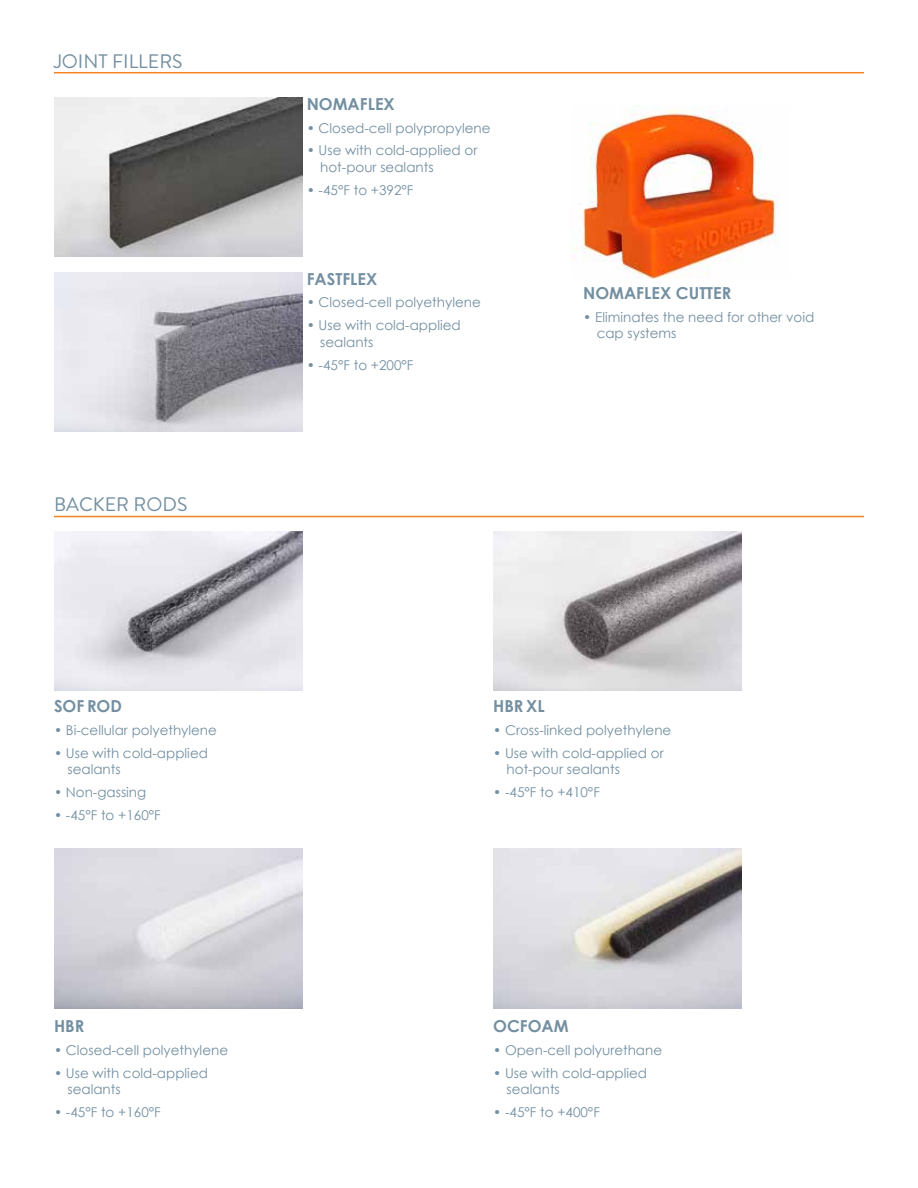
<style>
.page{position:relative;width:918px;height:1188px;background:#fff}
.page>*{position:absolute;margin:0;border:0;box-sizing:border-box;transform-origin:0 0}
.t1{font:19.5px "Brandon Grotesque";color:#738fa1}
.t2{font:700 16.5px "Century Gothic";color:#738fa1}
.t3{font:13.5px/16.2px "Century Gothic";color:#738fa1}
</style>
<div class="page">
<img style="left:54px;top:531px;width:249px;height:160px">
<img style="left:493px;top:531px;width:249px;height:160px">
<img style="left:493px;top:849px;width:249px;height:159px">
<img style="left:54px;top:272px;width:249px;height:159px">
<img style="left:54px;top:97px;width:249px;height:160px">
<hr style="left:54px;top:72px;width:810px;height:1px;background:#f58220">
<hr style="left:54px;top:516px;width:810px;height:1px;background:#f58220">
<img style="left:572px;top:106px;width:206px;height:173px">
<h1 class="t1" style="left:54px;top:48px;width:130px">JOINT FILLERS</h1>
<h1 class="t1" style="left:54px;top:491px;width:135px">BACKER RODS</h1>
<p class="t2" style="left:54px;top:694px;width:70px">SOF ROD</p>
<p class="t3" style="left:54px;top:722px;width:164px">• Bi-cellular polyethylene</p>
<p class="t3" style="left:68px;top:745px;width:142px;text-indent:-14px">• Use with cold-applied sealants</p>
<p class="t3" style="left:54px;top:784px;width:94px">• Non-gassing</p>
<p class="t3" style="left:54px;top:807px;width:108px">• -45°F to +160°F</p>
<p class="t2" style="left:54px;top:1014px;width:32px">HBR</p>
<p class="t3" style="left:54px;top:1042px;width:176px">• Closed-cell polyethylene</p>
<p class="t3" style="left:68px;top:1065px;width:142px;text-indent:-14px">• Use with cold-applied sealants</p>
<p class="t3" style="left:54px;top:1104px;width:108px">• -45°F to +160°F</p>
<p class="t2" style="left:307px;top:91px;width:90px">NOMAFLEX</p>
<p class="t3" style="left:307px;top:119px;width:185px">• Closed-cell polypropylene</p>
<p class="t3" style="left:320px;top:142px;width:159px;text-indent:-14px">• Use with cold-applied or hot-pour sealants</p>
<p class="t3" style="left:307px;top:181px;width:108px">• -45°F to +392°F</p>
<p class="t2" style="left:307px;top:266px;width:72px">FASTFLEX</p>
<p class="t3" style="left:307px;top:294px;width:176px">• Closed-cell polyethylene</p>
<p class="t3" style="left:320px;top:317px;width:142px;text-indent:-14px">• Use with cold-applied sealants</p>
<p class="t3" style="left:307px;top:356px;width:108px">• -45°F to +200°F</p>
<p class="t2" style="left:583px;top:280px;width:150px">NOMAFLEX CUTTER</p>
<p class="t3" style="left:597px;top:308px;width:219px;text-indent:-14px">• Eliminates the need for other void cap systems</p>
<p class="t2" style="left:493px;top:694px;width:53px">HBR XL</p>
<p class="t3" style="left:493px;top:722px;width:180px">• Cross-linked polyethylene</p>
<p class="t3" style="left:507px;top:745px;width:159px;text-indent:-14px">• Use with cold-applied or hot-pour sealants</p>
<p class="t3" style="left:493px;top:784px;width:108px">• -45°F to +410°F</p>
<p class="t2" style="left:493px;top:1014px;width:77px">OCFOAM</p>
<p class="t3" style="left:493px;top:1042px;width:171px">• Open-cell polyurethane</p>
<p class="t3" style="left:507px;top:1065px;width:142px;text-indent:-14px">• Use with cold-applied sealants</p>
<p class="t3" style="left:493px;top:1104px;width:108px">• -45°F to +400°F</p>
</div>
